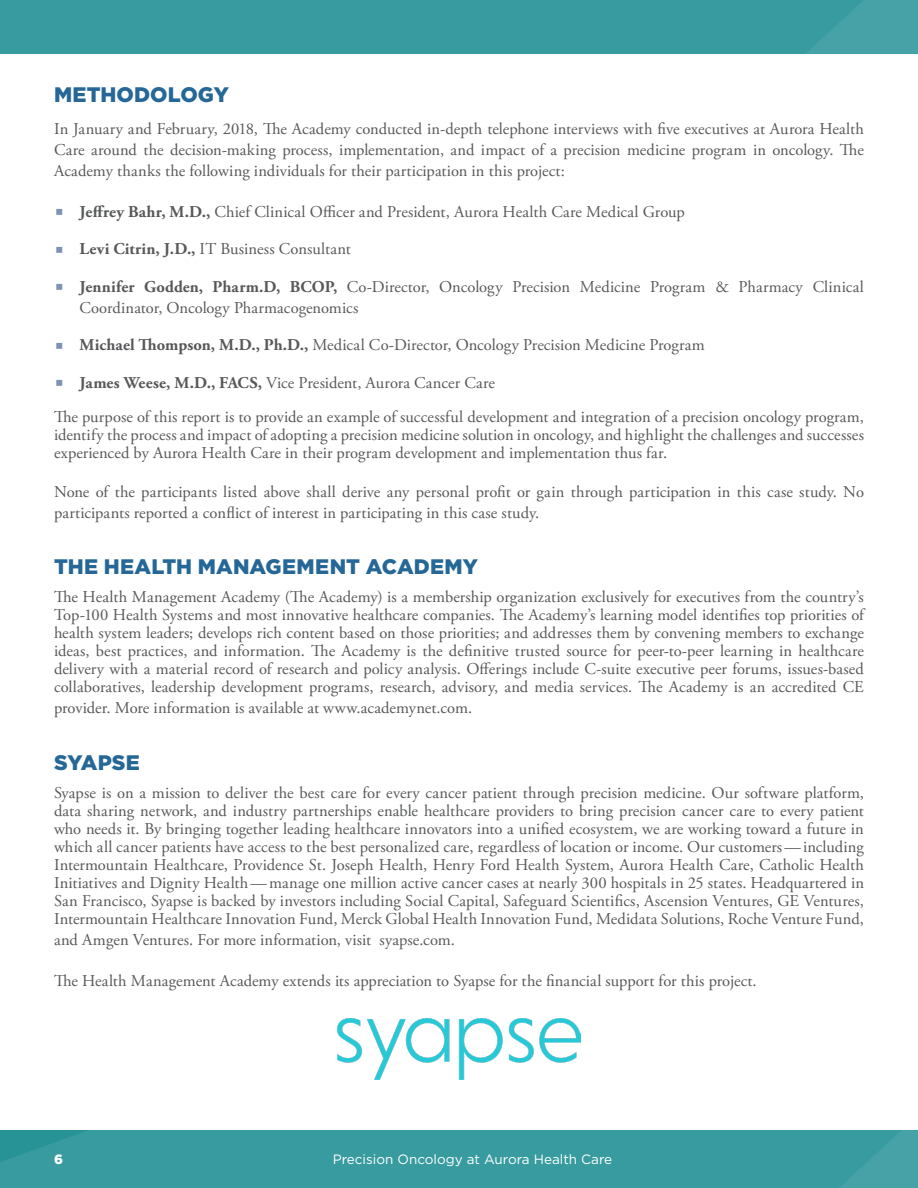
<style>
.page{position:relative;width:918px;height:1188px;background:#fff}
.page>*{position:absolute;margin:0;border:0;box-sizing:border-box;transform-origin:0 0}
.Subhead{font:900 21px "Gotham";letter-spacing:.005em;color:#256796}
.body_-_serif{font:16.5px/18px "Adobe Garamond Pro";color:#57585a;text-align:justify}
.t1{font:13.5px "Gotham";color:#fff}
.t2{font:900 13.5px "Gotham";color:#fff}
.s1{font-weight:700}
</style>
<div class="page">
<svg style="left:0;top:0;width:918px;height:53px;background:#389b9f"></svg>
<svg style="left:0;top:1131px;width:918px;height:57px;background:#379b9f"></svg>
<img style="left:337px;top:1018px;width:244px;height:61px">
<p class="Subhead" style="left:54px;top:80px;width:176px">METHODOLOGY</p>
<p class="body_-_serif" style="left:54px;top:118px;width:812px;line-height:21px">In January and February, 2018, The Academy conducted in-depth telephone interviews with five executives at Aurora Health Care around the decision-making process, implementation, and impact of a precision medicine program in oncology. The Academy thanks the following individuals for their participation in this project:</p>
<p class="body_-_serif" style="left:80px;top:203px;width:607px"><span class="s1">Jeffrey Bahr, M.D.,</span> Chief Clinical Officer and President, Aurora Health Care Medical Group</p>
<p class="body_-_serif" style="left:80px;top:241px;width:273px"><span class="s1">Levi Citrin, J.D.,</span> IT Business Consultant</p>
<p class="body_-_serif" style="left:80px;top:277px;width:786px;line-height:21px"><span class="s1">Jennifer Godden, Pharm.D, BCOP,</span> Co-Director, Oncology Precision Medicine Program &amp; Pharmacy Clinical<br>Coordinator, Oncology Pharmacogenomics</p>
<p class="body_-_serif" style="left:80px;top:337px;width:627px"><span class="s1">Michael Thompson, M.D., Ph.D.,</span> Medical Co-Director, Oncology Precision Medicine Program</p>
<p class="body_-_serif" style="left:80px;top:374px;width:417px"><span class="s1">James Weese, M.D., FACS,</span> Vice President, Aurora Cancer Care</p>
<p class="body_-_serif" style="left:54px;top:409px;width:812px">The purpose of this report is to provide an example of successful development and integration of a precision oncology program, identify the process and impact of adopting a precision medicine solution in oncology, and highlight the challenges and successes experienced by Aurora Health Care in their program development and implementation thus far.</p>
<p class="body_-_serif" style="left:54px;top:481px;width:812px;line-height:21px">None of the participants listed above shall derive any personal profit or gain through participation in this case study. No participants reported a conflict of interest in participating in this case study.</p>
<p class="Subhead" style="left:54px;top:552px;width:426px">THE HEALTH MANAGEMENT ACADEMY</p>
<p class="body_-_serif" style="left:54px;top:589px;width:812px">The Health Management Academy (The Academy) is a membership organization exclusively for executives from the country’s Top-100 Health Systems and most innovative healthcare companies. The Academy’s learning model identifies top priorities of health system leaders; develops rich content based on those priorities; and addresses them by convening members to exchange ideas, best practices, and information. The Academy is the definitive trusted source for peer-to-peer learning in healthcare delivery with a material record of research and policy analysis. Offerings include C-suite executive peer forums, issues-based collaboratives, leadership development programs, research, advisory, and media services. The Academy is an accredited CE</p>
<p class="body_-_serif" style="left:54px;top:700px;width:420px">provider. More information is available at www.academynet.com.</p>
<p class="Subhead" style="left:54px;top:748px;width:87px">SYAPSE</p>
<p class="body_-_serif" style="left:54px;top:784px;width:812px">Syapse is on a mission to deliver the best care for every cancer patient through precision medicine. Our software platform, data sharing network, and industry partnerships enable healthcare providers to bring precision cancer care to every patient who needs it. By bringing together leading healthcare innovators into a unified ecosystem, we are working toward a future in which all cancer patients have access to the best personalized care, regardless of location or income. Our customers—including Intermountain Healthcare, Providence St. Joseph Health, Henry Ford Health System, Aurora Health Care, Catholic Health Initiatives and Dignity Health—manage one million active cancer cases at nearly 300 hospitals in 25 states. Headquartered in San Francisco, Syapse is backed by investors including Social Capital, Safeguard Scientifics, Ascension Ventures, GE Ventures, Intermountain Healthcare Innovation Fund, Merck Global Health Innovation Fund, Medidata Solutions, Roche Venture Fund,</p>
<p class="body_-_serif" style="left:54px;top:931px;width:402px">and Amgen Ventures. For more information, visit syapse.com.</p>
<p class="body_-_serif" style="left:54px;top:973px;width:704px">The Health Management Academy extends its appreciation to Syapse for the financial support for this project.</p>
<p class="t2" style="left:54px;top:1150px;width:10px">6</p>
<p class="t1" style="left:333px;top:1151px;width:281px">Precision Oncology at Aurora Health Care</p>
</div>
